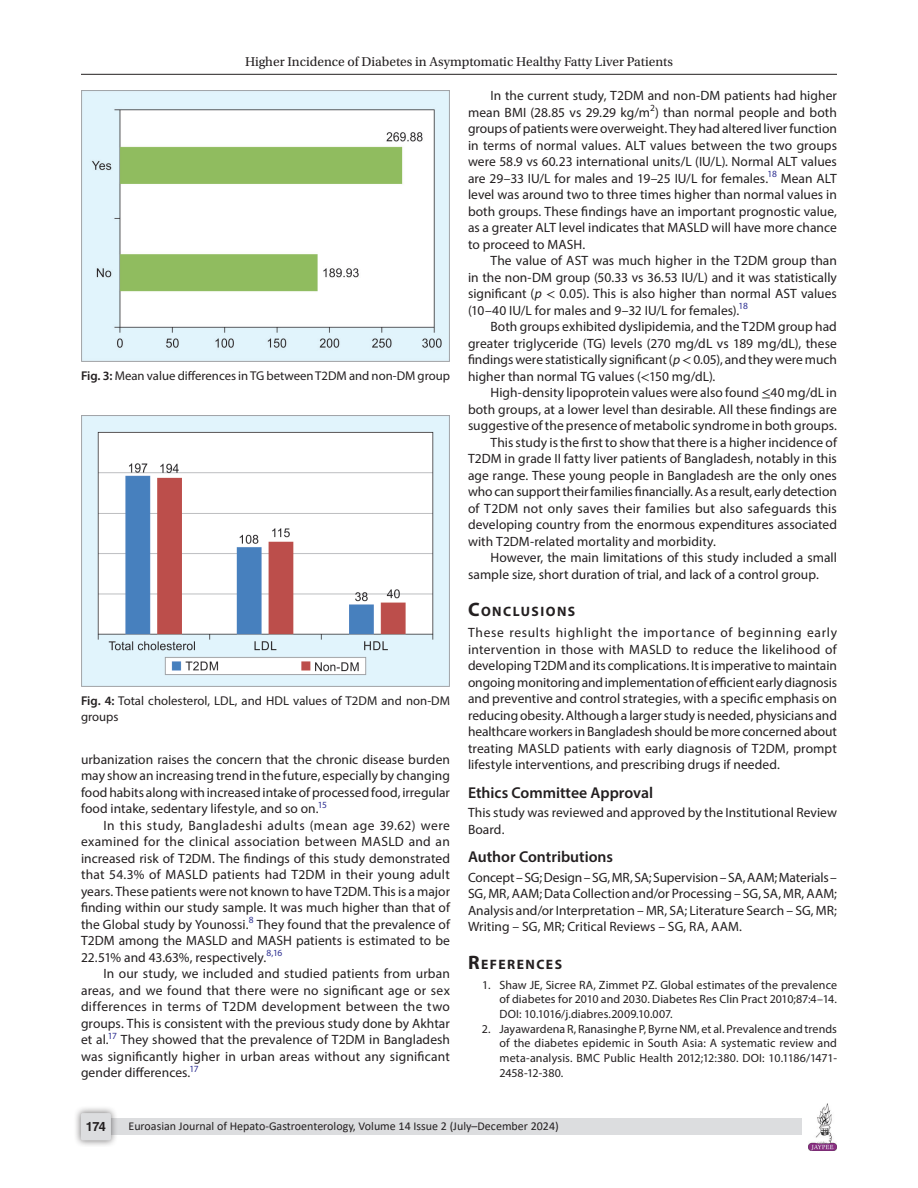
<style>
.page{position:relative;width:918px;height:1188px;background:#fff}
.page>*{position:absolute;margin:0;border:0;box-sizing:border-box;transform-origin:0 0}
.Head-2{font:600 15.75px "Myriad Pro";color:#231f20}
.Head-1{font:700 13.65px "Myriad Pro";letter-spacing:.105em;color:#231f20}
.Para-Indent{font:13.5px/16.5px "Myriad Pro";letter-spacing:.005em;color:#231f20;text-align:justify}
.Para-NoIndent{font:13.5px/16.5px "Myriad Pro";letter-spacing:.005em;color:#231f20;text-align:justify}
.t1{font:13.5px "Utopia Std";color:#231f20}
.FigCaption{font:12.75px/15.3px "Myriad Pro";color:#231f20}
.t2{font:700 12.75px "Helvetica LT Std";color:#231f20}
.References{font:12px/14.7px "Myriad Pro";letter-spacing:.005em;color:#231f20;text-align:justify}
.t3{font:12px "Calibri";color:#231f20}
.s1{font-weight:600}
.s2{font-style:italic}
.s3{font-family:"STIX General"}
.s4{font-size:19.5px}
</style>
<div class="page">
<hr style="left:81px;top:74px;width:756px;height:1px;background:#231f20">
<img style="left:808px;top:1103px;width:29px;height:48px">
<div style="left:96px;top:1119px;width:706px;height:16px;background:#dcdddf"></div>
<div style="left:73px;top:1106px;width:45px;height:41px;background:#231f20;opacity:.61"></div>
<div style="left:81px;top:1113px;width:30px;height:27px;background:#dcdddf;border-radius:2px"></div>
<img style="left:81px;top:90px;width:368px;height:271px">
<img style="left:81px;top:416px;width:368px;height:271px">
<p class="t1" style="left:245px;top:55px;width:429px">Higher Incidence of Diabetes in Asymptomatic Healthy Fatty Liver Patients</p>
<p class="FigCaption" style="left:81px;top:368px;width:371px"><span class="s1">Fig. 3:</span> Mean value differences in TG between T2DM and non-DM group</p>
<p class="FigCaption" style="left:81px;top:693px;width:371px"><span class="s1">Fig. 4:</span> Total cholesterol, LDL, and HDL values of T2DM and non-DM groups</p>
<p class="Para-NoIndent" style="left:81px;top:751px;width:371px">urbanization raises the concern that the chronic disease burden may show an increasing trend in the future, especially by changing food habits along with increased intake of processed food, irregular food intake, sedentary lifestyle, and so on.<sup>15</sup></p>
<p class="Para-Indent" style="left:81px;top:817px;width:371px;text-indent:22px">In this study, Bangladeshi adults (mean age 39.62) were examined for the clinical association between MASLD and an increased risk of T2DM. The findings of this study demonstrated that 54.3% of MASLD patients had T2DM in their young adult years. These patients were not known to have T2DM. This is a major finding within our study sample. It was much higher than that of the Global study by Younossi.<sup>8</sup> They found that the prevalence of T2DM among the MASLD and MASH patients is estimated to be 22.51% and 43.63%, respectively.<sup>8,16</sup></p>
<p class="Para-Indent" style="left:81px;top:965px;width:371px;text-indent:22px">In our study, we included and studied patients from urban areas, and we found that there were no significant age or sex differences in terms of T2DM development between the two groups. This is consistent with the previous study done by Akhtar et al.<sup>17</sup> They showed that the prevalence of T2DM in Bangladesh was significantly higher in urban areas without any significant gender differences.<sup>17</sup></p>
<p class="Para-Indent" style="left:468px;top:87px;width:371px;text-indent:22px">In the current study, T2DM and non-DM patients had higher mean BMI (28.85 vs 29.29 kg/m<sup>2</sup>) than normal people and both groups of patients were overweight. They had altered liver function in terms of normal values. ALT values between the two groups were 58.9 vs 60.23 international units/L (IU/L). Normal ALT values are 29–33 IU/L for males and 19–25 IU/L for females.<sup>18</sup> Mean ALT level was around two to three times higher than normal values in both groups. These findings have an important prognostic value, as a greater ALT level indicates that MASLD will have more chance to proceed to MASH.</p>
<p class="Para-Indent" style="left:468px;top:252px;width:370px;text-indent:22px">The value of AST was much higher in the T2DM group than in the non-DM group (50.33 vs 36.53 IU/L) and it was statistically significant (<span class="s2">p</span> <span class="s3">&lt;</span> 0.05). This is also higher than normal AST values (10–40 IU/L for males and 9–32 IU/L for females).<sup>18</sup></p>
<p class="Para-Indent" style="left:468px;top:318px;width:371px;text-indent:22px">Both groups exhibited dyslipidemia, and the T2DM group had greater triglyceride (TG) levels (270 mg/dL vs 189 mg/dL), these findings were statistically significant (<span class="s2">p</span><span class="s3">&lt;</span> 0.05), and they were much higher than normal TG values (<span class="s3">&lt;</span>150 mg/dL).</p>
<p class="Para-Indent" style="left:468px;top:384px;width:371px;text-indent:22px">High-density lipoprotein values were also found <span class="s3">≤</span>40 mg/dL in both groups, at a lower level than desirable. All these findings are suggestive of the presence of metabolic syndrome in both groups.</p>
<p class="Para-Indent" style="left:468px;top:434px;width:371px;text-indent:22px">This study is the first to show that there is a higher incidence of T2DM in grade II fatty liver patients of Bangladesh, notably in this age range. These young people in Bangladesh are the only ones who can support their families financially. As a result, early detection of T2DM not only saves their families but also safeguards this developing country from the enormous expenditures associated with T2DM-related mortality and morbidity.</p>
<p class="Para-Indent" style="left:468px;top:549px;width:370px;text-indent:22px">However, the main limitations of this study included a small sample size, short duration of trial, and lack of a control group.</p>
<p class="Head-1" style="left:468px;top:603px;width:109px"><span class="s4">C</span>ONCLUSIONS</p>
<p class="Para-NoIndent" style="left:468px;top:624px;width:371px">These results highlight the importance of beginning early intervention in those with MASLD to reduce the likelihood of developing T2DM and its complications. It is imperative to maintain ongoing monitoring and implementation of efficient early diagnosis and preventive and control strategies, with a specific emphasis on reducing obesity. Although a larger study is needed, physicians and healthcare workers in Bangladesh should be more concerned about treating MASLD patients with early diagnosis of T2DM, prompt lifestyle interventions, and prescribing drugs if needed.</p>
<p class="Head-2" style="left:468px;top:782px;width:187px">Ethics Committee Approval</p>
<p class="Para-NoIndent" style="left:468px;top:804px;width:371px">This study was reviewed and approved by the Institutional Review<br>Board.</p>
<p class="Head-2" style="left:468px;top:847px;width:147px">Author Contributions</p>
<p class="Para-NoIndent" style="left:468px;top:869px;width:371px">Concept – SG; Design – SG, MR, SA; Supervision – SA, AAM; Materials – SG, MR, AAM; Data Collection and/or Processing – SG, SA, MR, AAM; Analysis and/or Interpretation – MR, SA; Literature Search – SG, MR; Writing – SG, MR; Critical Reviews – SG, RA, AAM.</p>
<p class="Head-1" style="left:468px;top:956px;width:96px"><span class="s4">R</span>EFERENCES</p>
<p class="References" style="left:500px;top:977px;width:339px;text-indent:-17px">1. Shaw JE, Sicree RA, Zimmet PZ. Global estimates of the prevalence of diabetes for 2010 and 2030. Diabetes Res Clin Pract 2010;87:4–14.<br>DOI: 10.1016/j.diabres.2009.10.007.</p>
<p class="References" style="left:500px;top:1021px;width:339px;text-indent:-18px">2. Jayawardena R, Ranasinghe P, Byrne NM, et al. Prevalence and trends of the diabetes epidemic in South Asia: A systematic review and meta-analysis. BMC Public Health 2012;12:380. DOI: 10.1186/1471- 2458-12-380.</p>
<p class="t2" style="left:86px;top:1119px;width:21px">174</p>
<p class="t3" style="left:128px;top:1117px;width:432px">Euroasian Journal of Hepato-Gastroenterology, Volume 14 Issue 2 (July–December 2024)</p>
</div>
